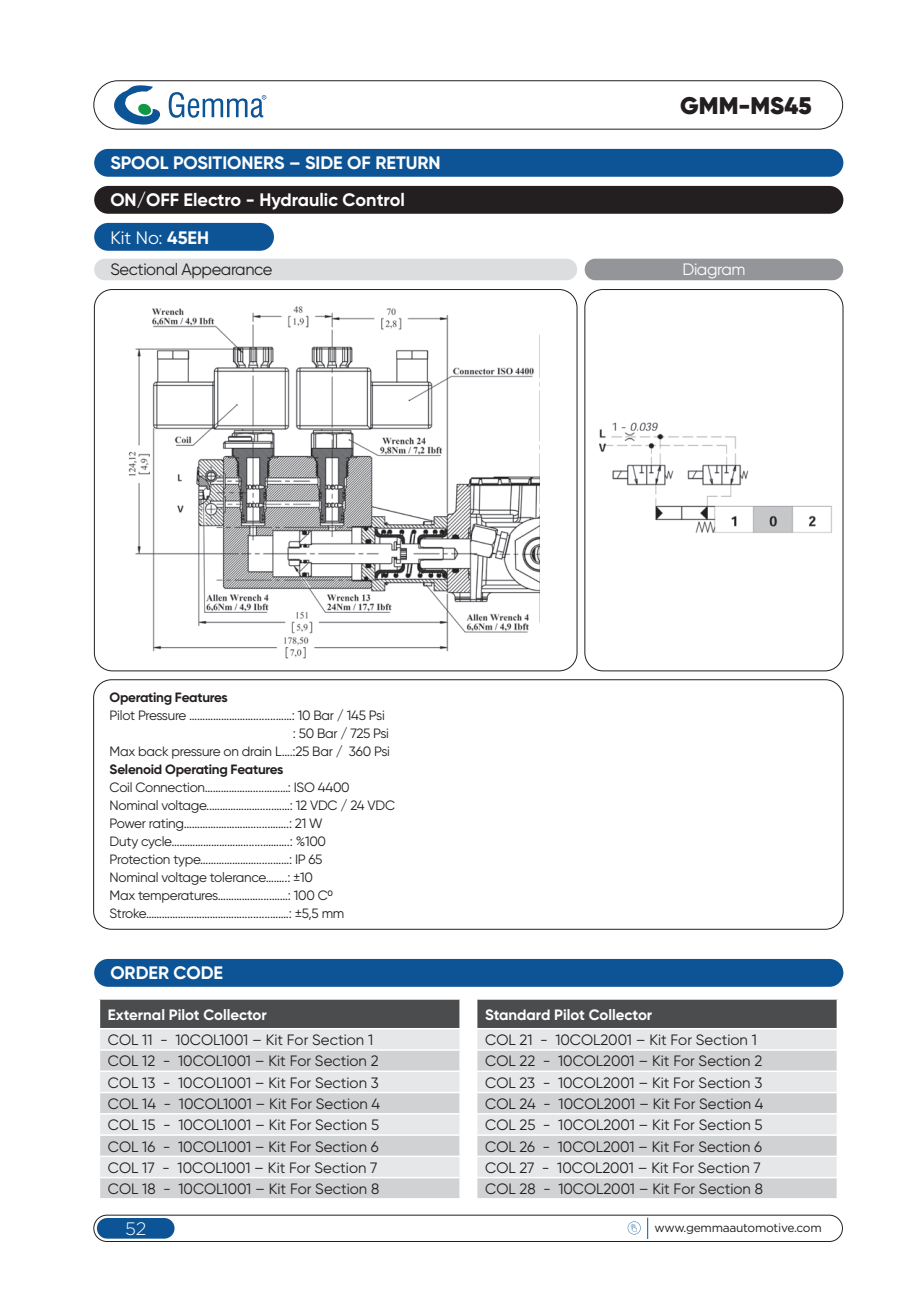
<style>
.page{position:relative;width:915px;height:1306px;background:#fff}
.page>*{position:absolute;margin:0;border:0;box-sizing:border-box;transform-origin:0 0}
.t1{font:900 24px "Gilroy";color:#231f20}
.t2{font:700 18px "Gilroy";color:#fff}
.t3{font:18px "Gilroy";color:#fff}
.t4{font:300 18px "Gotham";color:#fff}
.t5{font:16.5px "Gilroy";letter-spacing:-.025em;color:#231f20}
.t6{font:16.5px "Gilroy";letter-spacing:-.025em;color:#fff}
.t7{font:15px/21.3px "Gilroy";color:#231f20}
.t8{font:700 15px "Gilroy";color:#fff}
.t9{font:13.5px/18px "Gilroy";letter-spacing:-.02em;color:#231f20}
.t10{font:700 13.5px "Gilroy";letter-spacing:-.02em;color:#231f20}
.t11{font:12px "Gotham";letter-spacing:-.025em;color:#231f20}
.s1{font-weight:700}
</style>
<div class="page">
<div style="left:97px;top:1217px;width:77px;height:21px;background:#0d5496;border-radius:10px"></div>
<div style="left:94px;top:81px;width:748px;height:48px;border:1px solid #231f20;border-radius:24px"></div>
<div style="left:94px;top:1214px;width:748px;height:27px;border:1px solid #231f20;border-radius:13px"></div>
<svg style="left:627px;top:1221px;width:13px;height:13px"></svg>
<svg style="left:647px;top:1217px;width:1px;height:21px"></svg>
<svg style="left:114px;top:85px;width:47px;height:40px"></svg>
<svg style="left:169px;top:92px;width:97px;height:26px"></svg>
<div style="left:93px;top:679px;width:750px;height:250px;border:1px solid #231f20;border-radius:18px"></div>
<div style="left:584px;top:289px;width:258px;height:382px;border:1px solid #231f20;border-radius:18px"></div>
<div style="left:94px;top:149px;width:749px;height:28px;background:#0d5496;border-radius:14px"></div>
<div style="left:94px;top:958px;width:749px;height:28px;background:#0d5496;border-radius:14px"></div>
<div style="left:94px;top:223px;width:180px;height:28px;background:#0d5496;border-radius:14px"></div>
<div style="left:94px;top:186px;width:749px;height:28px;background:#231f20;border-radius:14px"></div>
<div style="left:584px;top:259px;width:258px;height:21px;background:#939598;border-radius:11px"></div>
<div style="left:94px;top:259px;width:483px;height:21px;background:#dcdddf;border-radius:11px"></div>
<img style="left:128px;top:306px;width:411px;height:353px">
<img style="left:599px;top:422px;width:233px;height:111px">
<div style="left:99px;top:998px;width:361px;height:30px;background:#4b4c4d"></div>
<div style="left:100px;top:1029px;width:359px;height:20px;background:#e6e7e9"></div>
<svg style="left:100px;top:1050px;width:359px;height:148px;background:#dadbdd"></svg>
<hr style="left:99px;top:998px;width:362px;height:1px;background:#fff">
<hr style="left:459px;top:999px;width:2px;height:28px;background:#fff">
<hr style="left:99px;top:1027px;width:362px;height:2px;background:#fff">
<hr style="left:99px;top:1070px;width:362px;height:1px;background:#fff">
<hr style="left:99px;top:1091px;width:362px;height:2px;background:#fff">
<hr style="left:99px;top:1113px;width:362px;height:1px;background:#fff">
<hr style="left:99px;top:1134px;width:362px;height:1px;background:#fff">
<hr style="left:99px;top:1155px;width:362px;height:2px;background:#fff">
<svg style="left:459px;top:1157px;width:1px;height:19px"></svg>
<hr style="left:99px;top:1176px;width:362px;height:2px;background:#fff">
<svg style="left:99px;top:999px;width:1px;height:28px"></svg>
<div style="left:476px;top:998px;width:361px;height:30px;background:#4b4c4d"></div>
<div style="left:477px;top:1029px;width:359px;height:20px;background:#e6e7e9"></div>
<svg style="left:477px;top:1050px;width:359px;height:148px;background:#dadbdd"></svg>
<hr style="left:475px;top:998px;width:362px;height:1px;background:#fff">
<hr style="left:475px;top:999px;width:2px;height:28px;background:#fff">
<hr style="left:475px;top:1027px;width:362px;height:2px;background:#fff">
<hr style="left:475px;top:1070px;width:362px;height:1px;background:#fff">
<hr style="left:475px;top:1091px;width:362px;height:2px;background:#fff">
<hr style="left:475px;top:1113px;width:362px;height:1px;background:#fff">
<hr style="left:475px;top:1134px;width:362px;height:1px;background:#fff">
<hr style="left:475px;top:1155px;width:362px;height:2px;background:#fff">
<hr style="left:475px;top:1176px;width:362px;height:2px;background:#fff">
<svg style="left:836px;top:999px;width:1px;height:199px"></svg>
<p class="t2" style="left:110px;top:151px;width:332px">SPOOL POSITIONERS – SIDE OF RETURN</p>
<p class="t2" style="left:110px;top:188px;width:296px">ON/OFF Electro - Hydraulic Control</p>
<p class="t3" style="left:110px;top:226px;width:100px">Kit No: <span class="s1">45EH</span></p>
<h1 class="t1" style="left:680px;top:91px;width:133px">GMM-MS45</h1>
<p class="t5" style="left:110px;top:259px;width:163px">Sectional Appearance</p>
<p class="t6" style="left:682px;top:259px;width:64px">Diagram</p>
<p class="t10" style="left:110px;top:688px;width:120px">Operating Features</p>
<p class="t9" style="left:110px;top:705px;width:276px">Pilot Pressure ……………………........……: 10 Bar / 145 Psi</p>
<p class="t9" style="left:293px;top:723px;width:98px">: 50 Bar / 725 Psi</p>
<p class="t9" style="left:110px;top:741px;width:282px">Max back pressure on drain L….:25 Bar / 360 Psi</p>
<p class="t10" style="left:110px;top:760px;width:175px">Selenoid Operating Features</p>
<p class="t9" style="left:110px;top:777px;width:287px">Coil Connection………………....………: ISO 4400<br>Nominal voltage..……………….....……: 12 VDC / 24 VDC Power rating………….………….......…….: 21 W<br>Duty cycle……………………….......……….: %100<br>Protection type…………………......……: IP 65<br>Nominal voltage tolerance……..: ±10<br>Max temperatures…………….....……: 100 C0<br>Stroke………………………………..........…….: ±5,5 mm</p>
<p class="t2" style="left:110px;top:961px;width:114px">ORDER CODE</p>
<p class="t8" style="left:108px;top:1005px;width:160px">External Pilot Collector</p>
<p class="t7" style="left:108px;top:1029px;width:274px">COL 11 - 10COL1001 – Kit For Section 1<br>COL 12 - 10COL1001 – Kit For Section 2<br>COL 13 - 10COL1001 – Kit For Section 3<br>COL 14 - 10COL1001 – Kit For Section 4<br>COL 15 - 10COL1001 – Kit For Section 5<br>COL 16 - 10COL1001 – Kit For Section 6<br>COL 17 - 10COL1001 – Kit For Section 7<br>COL 18 - 10COL1001 – Kit For Section 8</p>
<p class="t4" style="left:125px;top:1217px;width:23px">52</p>
<p class="t8" style="left:485px;top:1005px;width:168px">Standard Pilot Collector</p>
<p class="t7" style="left:485px;top:1029px;width:280px">COL 21 - 10COL2001 – Kit For Section 1<br>COL 22 - 10COL2001 – Kit For Section 2<br>COL 23 - 10COL2001 – Kit For Section 3<br>COL 24 - 10COL2001 – Kit For Section 4<br>COL 25 - 10COL2001 – Kit For Section 5<br>COL 26 - 10COL2001 – Kit For Section 6<br>COL 27 - 10COL2001 – Kit For Section 7<br>COL 28 - 10COL2001 – Kit For Section 8</p>
<p class="t11" style="left:654px;top:1220px;width:169px">www.gemmaautomotive.com</p>
</div>
